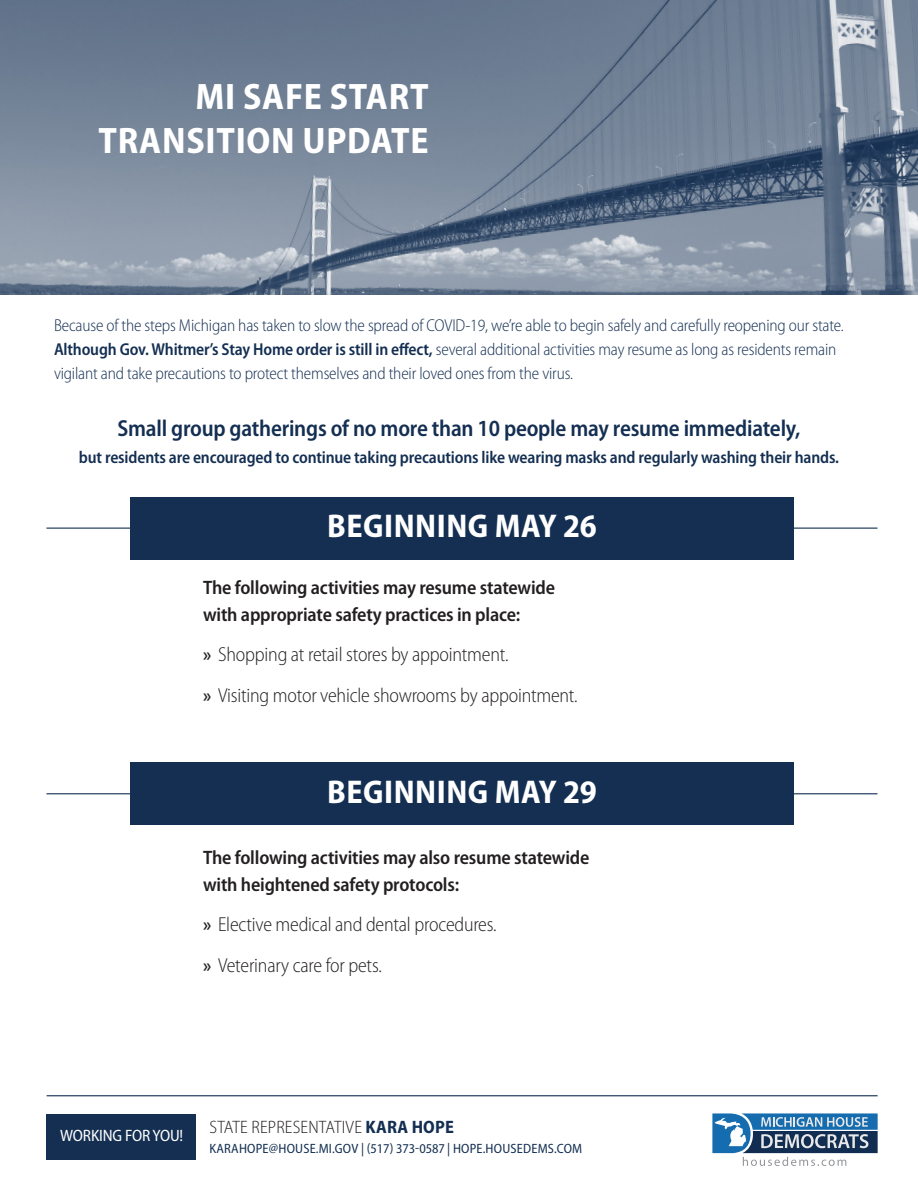
<style>
.page{position:relative;width:918px;height:1188px;background:#fff}
.page>*{position:absolute;margin:0;border:0;box-sizing:border-box;transform-origin:0 0}
.t1{font:700 semi-condensed 37.05px/44.4px "Myriad Pro";letter-spacing:.02em;color:#fff;text-align:right}
.t2{font:700 semi-condensed 33px "Myriad Pro";letter-spacing:.015em;color:#fff}
.t3{font:600 semi-condensed 23.25px "Myriad Pro";letter-spacing:-.01em;color:#142f52}
.t4{font:300 semi-condensed 20.25px/40.5px "Myriad Pro";letter-spacing:-.01em;color:#231f20}
.t5{font:600 semi-condensed 19.5px/27px "Myriad Pro";letter-spacing:-.01em;color:#231f20}
.t6{font:300 semi-condensed 18px "Myriad Pro";letter-spacing:.01em;color:#231f20}
.t7{font:300 semi-condensed 17.25px/24px "Myriad Pro";letter-spacing:-.01em;color:#142f52}
.t8{font:600 semi-condensed 17.25px "Myriad Pro";letter-spacing:-.01em;color:#142f52}
.t9{font:semi-condensed 16.5px "Myriad Pro";letter-spacing:-.01em;color:#fff}
.t10{font:semi-condensed 13.5px "Myriad Pro";letter-spacing:.015em;color:#142f52}
.s1{font-weight:600}
.s2{font-weight:600;font-size:19.5px}
.s3{font-weight:700;color:#142f52}
</style>
<div class="page">
<div style="left:130px;top:497px;width:664px;height:62px;background:#142f52"></div>
<hr style="left:46px;top:528px;width:831px;height:1px;background:#142f52">
<div style="left:130px;top:762px;width:664px;height:63px;background:#142f52"></div>
<hr style="left:46px;top:793px;width:831px;height:1px;background:#142f52">
<img style="left:0;top:0;width:918px;height:295px">
<hr style="left:47px;top:1095px;width:831px;height:1px;background:#142f52">
<svg style="left:712px;top:1113px;width:166px;height:53px"></svg>
<div style="left:47px;top:1115px;width:149px;height:45px;background:#142f52"></div>
<h1 class="t1" style="left:98px;top:75px;width:332px">MI SAFE START<br>TRANSITION UPDATE</h1>
<p class="t7" style="left:54px;top:314px;width:791px">Because of the steps Michigan has taken to slow the spread of COVID-19, we’re able to begin safely and carefully reopening our state.<br><span class="s1">Although Gov. Whitmer’s Stay Home order is still in effect,</span> several additional activities may resume as long as residents remain vigilant and take precautions to protect themselves and their loved ones from the virus.</p>
<h3 class="t3" style="left:117px;top:416px;width:685px">Small group gatherings of no more than 10 people may resume immediately,</h3>
<p class="t8" style="left:79px;top:448px;width:762px">but residents are encouraged to continue taking precautions like wearing masks and regularly washing their hands.</p>
<h2 class="t2" style="left:327px;top:508px;width:271px">BEGINNING MAY 26</h2>
<p class="t5" style="left:203px;top:574px;width:354px">The following activities may resume statewide with appropriate safety practices in place:</p>
<p class="t4" style="left:203px;top:634px;width:376px"><span class="s2">»</span> Shopping at retail stores by appointment.<br><span class="s2">»</span> Visiting motor vehicle showrooms by appointment.</p>
<h2 class="t2" style="left:327px;top:774px;width:271px">BEGINNING MAY 29</h2>
<p class="t5" style="left:203px;top:844px;width:388px">The following activities may also resume statewide with heightened safety protocols:</p>
<p class="t4" style="left:203px;top:904px;width:295px"><span class="s2">»</span> Elective medical and dental procedures. <span class="s2">»</span> Veterinary care for pets.</p>
<p class="t9" style="left:60px;top:1127px;width:125px">WORKING FOR YOU!</p>
<p class="t6" style="left:209px;top:1117px;width:246px">STATE REPRESENTATIVE <span class="s3">KARA HOPE</span></p>
<p class="t10" style="left:209px;top:1141px;width:374px">KARAHOPE@HOUSE.MI.GOV | (517) 373-0587 | HOPE.HOUSEDEMS.COM</p>
</div>
